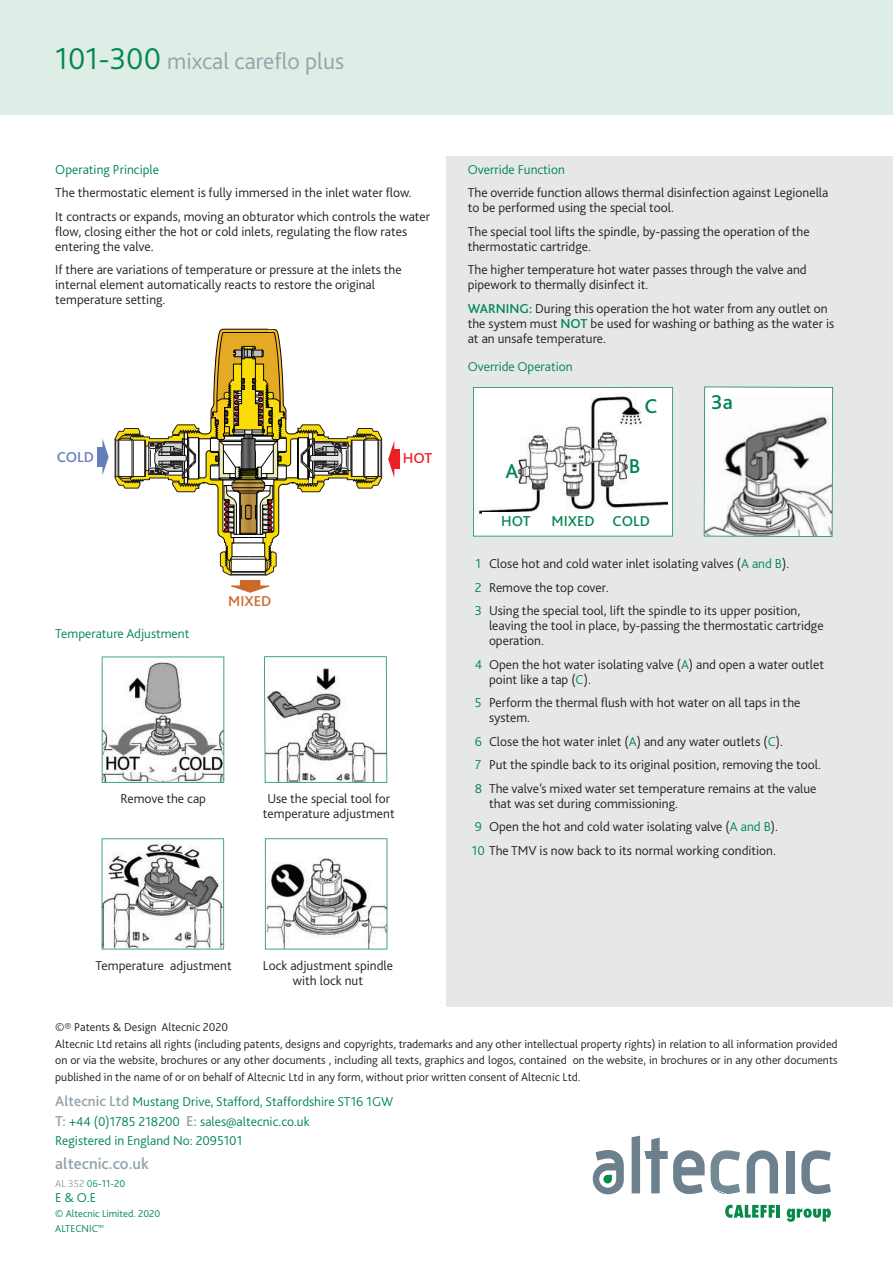
<style>
.page{position:relative;width:893px;height:1263px;background:#fff}
.page>*{position:absolute;margin:0;border:0;box-sizing:border-box;transform-origin:0 0}
.t1{font:300 24px "Bliss 2";color:#94a2aa}
.t2{font:500 21px "Bliss 2";color:#038752}
.t3{font:500 16.5px "Bliss 2";color:#94a2aa}
.t4{font:500 15px "Bliss 2";color:#038752}
.t5{font:500 15px "Bliss 2";color:#ce6929}
.t6{font:500 15px "Bliss 2";color:#637eb8}
.t7{font:500 15px "Bliss 2";color:#ed1f26}
.t8{font:300 13.5px/15px "Bliss 2";color:#231f20}
.t9{font:300 13.5px/19.5px "Bliss 2";color:#008751}
.t10{font:300 12px/16.4px "Bliss 2";color:#231f20}
.t11{font:300 10.5px/15px "Bliss 2";color:#008751}
.s1{font-size:31.5px;color:#008751}
.s2{font-weight:500;color:#008751}
.s3{color:#008751}
.s4{font-weight:500;font-size:15px;color:#94a2aa}
.s5{color:#94a2aa}
.s6{color:#13976c}
</style>
<div class="page">
<div style="left:0;top:0;width:893px;height:115px;background:#deede6"></div>
<div style="left:446px;top:156px;width:447px;height:850px;background:#e6e7e9"></div>
<svg style="left:632px;top:1136px;width:73px;height:58px"></svg>
<svg style="left:711px;top:1150px;width:29px;height:44px"></svg>
<svg style="left:747px;top:1150px;width:31px;height:43px"></svg>
<div style="left:786px;top:1151px;width:8px;height:42px;background:#6c808d"></div>
<svg style="left:801px;top:1150px;width:30px;height:44px"></svg>
<svg style="left:593px;top:1150px;width:31px;height:44px"></svg>
<svg style="left:725px;top:1205px;width:55px;height:13px"></svg>
<svg style="left:787px;top:1208px;width:44px;height:14px"></svg>
<svg style="left:473px;top:387px;width:200px;height:149px;background:#cee7dd"></svg>
<svg style="left:704px;top:386px;width:129px;height:151px;background:#d2d5d4"></svg>
<img style="left:475px;top:390px;width:193px;height:138px">
<div style="left:482px;top:512px;width:187px;height:21px;background:#fff"></div>
<svg style="left:102px;top:656px;width:122px;height:127px"></svg>
<svg style="left:264px;top:656px;width:123px;height:127px"></svg>
<div style="left:97px;top:447px;width:5px;height:20px;background:#637eb8"></div>
<svg style="left:102px;top:438px;width:7px;height:37px"></svg>
<div style="left:394px;top:449px;width:6px;height:20px;background:#ed1f26"></div>
<svg style="left:388px;top:442px;width:6px;height:35px"></svg>
<hr style="left:230px;top:575px;width:36px;height:1px;background:#211d1e">
<div style="left:240px;top:581px;width:20px;height:5px;background:#cd6928"></div>
<div style="left:240px;top:580px;width:20px;height:6px;border:1px solid #cd6928"></div>
<svg style="left:231px;top:585px;width:38px;height:8px"></svg>
<svg style="left:115px;top:329px;width:267px;height:246px"></svg>
<svg style="left:265px;top:838px;width:122px;height:111px"></svg>
<svg style="left:102px;top:838px;width:122px;height:111px"></svg>
<h1 class="t1" style="left:55px;top:52px;width:290px"><span class="s1">101-300</span> mixcal careflo plus</h1>
<p class="t9" style="left:55px;top:161px;width:105px">Operating Principle</p>
<p class="t8" style="left:55px;top:182px;width:376px;line-height:23.5px">The thermostatic element is fully immersed in the inlet water flow.<br>It contracts or expands, moving an obturator which controls the water</p>
<p class="t8" style="left:55px;top:225px;width:353px">flow, closing either the hot or cold inlets, regulating the flow rates entering the valve.</p>
<p class="t8" style="left:55px;top:264px;width:348px">If there are variations of temperature or pressure at the inlets the internal element automatically reacts to restore the original temperature setting.</p>
<p class="t6" style="left:57px;top:448px;width:39px">COLD</p>
<p class="t9" style="left:55px;top:625px;width:136px">Temperature Adjustment</p>
<p class="t5" style="left:228px;top:592px;width:45px">MIXED</p>
<p class="t7" style="left:403px;top:449px;width:31px">HOT</p>
<p class="t8" style="left:120px;top:792px;width:87px">Remove the cap</p>
<p class="t8" style="left:263px;top:792px;width:133px;text-align:center">Use the special tool for temperature adjustment</p>
<p class="t9" style="left:468px;top:161px;width:99px">Override Function</p>
<p class="t8" style="left:468px;top:187px;width:362px">The override function allows thermal disinfection against Legionella to be performed using the special tool.</p>
<p class="t8" style="left:468px;top:225px;width:343px">The special tool lifts the spindle, by-passing the operation of the thermostatic cartridge.</p>
<p class="t8" style="left:468px;top:264px;width:340px">The higher temperature hot water passes through the valve and pipework to thermally disinfect it.</p>
<p class="t8" style="left:468px;top:302px;width:368px"><span class="s2">WARNING:</span> During this operation the hot water from any outlet on the system must <span class="s2">NOT</span> be used for washing or bathing as the water is at an unsafe temperature.</p>
<p class="t9" style="left:468px;top:358px;width:106px">Override Operation</p>
<h2 class="t2" style="left:645px;top:393px;width:14px">C</h2>
<h2 class="t2" style="left:505px;top:458px;width:14px">A</h2>
<h2 class="t2" style="left:629px;top:453px;width:13px">B</h2>
<p class="t4" style="left:501px;top:512px;width:31px">HOT</p>
<p class="t4" style="left:551px;top:512px;width:100px">MIXED COLD</p>
<h2 class="t2" style="left:711px;top:389px;width:23px">3a</h2>
<p class="t8" style="left:475px;top:553px;width:327px;line-height:23.5px"><span class="s3">1</span> Close hot and cold water inlet isolating valves (<span class="s3">A and B</span>).<br><span class="s3">2</span> Remove the top cover.<br><span class="s3">3</span> Using the special tool, lift the spindle to its upper position,</p>
<p class="t8" style="left:489px;top:619px;width:336px">leaving the tool in place, by-passing the thermostatic cartridge operation.</p>
<p class="t8" style="left:489px;top:658px;width:337px;text-indent:-14px"><span class="s3">4</span> Open the hot water isolating valve (<span class="s3">A</span>) and open a water outlet point like a tap (<span class="s3">C</span>).</p>
<p class="t8" style="left:489px;top:696px;width:313px;text-indent:-14px"><span class="s3">5</span> Perform the thermal flush with hot water on all taps in the system.</p>
<p class="t8" style="left:475px;top:731px;width:348px;line-height:23.5px"><span class="s3">6</span> Close the hot water inlet (<span class="s3">A</span>) and any water outlets (<span class="s3">C</span>).<br><span class="s3">7</span> Put the spindle back to its original position, removing the tool.<br><span class="s3">8</span> The valve’s mixed water set temperature remains at the value</p>
<p class="t8" style="left:472px;top:793px;width:308px;line-height:23.5px;text-indent:17px">that was set during commissioning.<br><span class="s3">9</span> Open the hot and cold water isolating valve (<span class="s3">A and B</span>).<br><span class="s3">10</span> The TMV is now back to its normal working condition.</p>
<p class="t8" style="left:96px;top:959px;width:138px">Temperature adjustment</p>
<p class="t8" style="left:263px;top:959px;width:132px;text-align:center">Lock adjustment spindle with lock nut</p>
<p class="t10" style="left:55px;top:1020px;width:784px">©® Patents &amp; Design Altecnic 2020<br>Altecnic Ltd retains all rights (including patents, designs and copyrights, trademarks and any other intellectual property rights) in relation to all information provided on or via the website, brochures or any other documents , including all texts, graphics and logos, contained on the website, in brochures or in any other documents published in the name of or on behalf of Altecnic Ltd in any form, without prior written consent of Altecnic Ltd.</p>
<p class="t9" style="left:55px;top:1093px;width:339px"><span class="s4">Altecnic Ltd</span> Mustang Drive, Stafford, Staffordshire ST16 1GW<br><span class="s4">T:</span> +44 (0)1785 218200 <span class="s4">E:</span> sales@altecnic.co.uk<br>Registered in England No: 2095101</p>
<p class="t3" style="left:55px;top:1157px;width:95px">altecnic.co.uk</p>
<p class="t11" style="left:55px;top:1177px;width:72px"><span class="s5">AL 352</span> <span class="s6">06</span>-11-20</p>
<p class="t9" style="left:55px;top:1189px;width:42px">E &amp; O.E</p>
<p class="t11" style="left:55px;top:1207px;width:107px">© Altecnic Limited. 2020<br>ALTECNIC<sup>™</sup></p>
</div>
